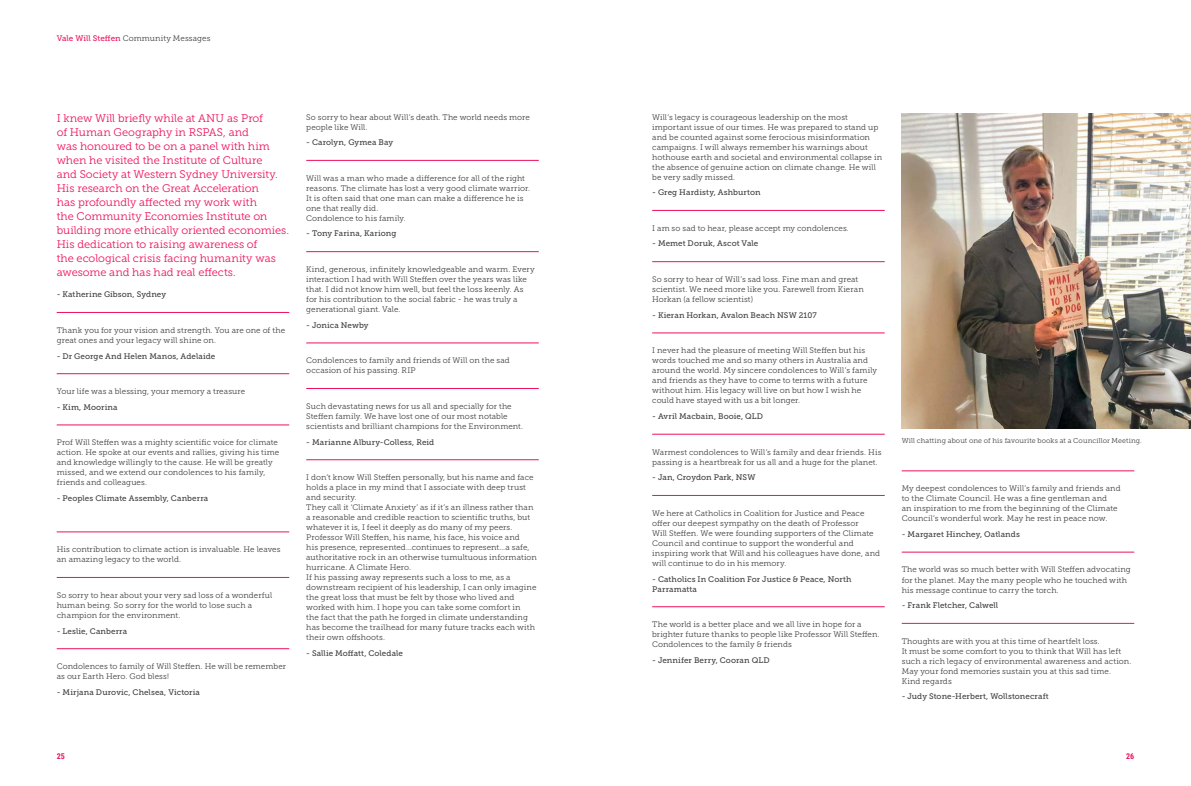
<style>
.page{position:relative;width:1191px;height:786px;background:#fff}
.page>*{position:absolute;margin:0;border:0;box-sizing:border-box;transform-origin:0 0}
.Pullout_Quote{font:11px/14px "Museo Slab 300";letter-spacing:-.005em;color:#ed115f}
.Will_Steffen_-_Parag{font:8px/10px "Museo Slab 300";letter-spacing:.005em;color:#3e3e3f}
.Will_Steffen_-_2nd_l{font:8px/10px "Museo Slab 500";letter-spacing:.01em;color:#3e3e3f}
.t1{font:700 8px "Roboto Condensed";color:#ed115f}
.Body{font:7px "Museo Slab 300";letter-spacing:.01em;color:#3e3e3f}
.s1{font-family:"Museo Slab 500";color:#ed115f}
</style>
<div class="page">
<hr style="left:57px;top:312px;width:232px;height:1px;background:#ed115f">
<hr style="left:57px;top:373px;width:232px;height:1px;background:#ed115f">
<hr style="left:57px;top:424px;width:232px;height:1px;background:#ed115f">
<hr style="left:57px;top:531px;width:232px;height:1px;background:#ed115f">
<hr style="left:57px;top:576px;width:232px;height:1px;background:#ed115f">
<hr style="left:57px;top:648px;width:232px;height:1px;background:#ed115f">
<hr style="left:306px;top:160px;width:233px;height:1px;background:#ed115f">
<hr style="left:306px;top:251px;width:233px;height:1px;background:#ed115f">
<hr style="left:306px;top:342px;width:233px;height:1px;background:#ed115f">
<hr style="left:306px;top:388px;width:233px;height:1px;background:#ed115f">
<hr style="left:306px;top:459px;width:233px;height:1px;background:#ed115f">
<hr style="left:652px;top:210px;width:232px;height:1px;background:#ed115f">
<hr style="left:652px;top:261px;width:232px;height:1px;background:#ed115f">
<hr style="left:652px;top:332px;width:232px;height:1px;background:#ed115f">
<hr style="left:652px;top:433px;width:232px;height:1px;background:#ed115f">
<hr style="left:652px;top:494px;width:232px;height:1px;background:#ed115f">
<hr style="left:652px;top:606px;width:232px;height:1px;background:#ed115f">
<hr style="left:901px;top:470px;width:233px;height:1px;background:#ed115f">
<hr style="left:901px;top:551px;width:233px;height:1px;background:#ed115f">
<hr style="left:901px;top:622px;width:233px;height:1px;background:#ed115f">
<img style="left:901px;top:113px;width:290px;height:315px">
<p class="Will_Steffen_-_Parag" style="left:57px;top:33px;width:155px"><span class="s1">Vale Will Steffen</span> Community Messages</p>
<p class="Pullout_Quote" style="left:57px;top:111px;width:234px">I knew Will briefly while at ANU as Prof<br>of Human Geography in RSPAS, and<br>was honoured to be on a panel with him when he visited the Institute of Culture<br>and Society at Western Sydney University.<br>His research on the Great Acceleration<br>has profoundly affected my work with<br>the Community Economies Institute on building more ethically oriented economies.<br>His dedication to raising awareness of<br>the ecological crisis facing humanity was awesome and has had real effects.</p>
<p class="Will_Steffen_-_2nd_l" style="left:57px;top:289px;width:111px">- Katherine Gibson, Sydney</p>
<p class="Will_Steffen_-_Parag" style="left:57px;top:325px;width:230px">Thank you for your vision and strength. You are one of the great ones and your legacy will shine on.</p>
<p class="Will_Steffen_-_2nd_l" style="left:57px;top:350px;width:160px">- Dr George And Helen Manos, Adelaide</p>
<p class="Will_Steffen_-_Parag" style="left:57px;top:386px;width:190px">Your life was a blessing, your memory a treasure</p>
<p class="Will_Steffen_-_2nd_l" style="left:57px;top:402px;width:62px">- Kim, Moorina</p>
<p class="Will_Steffen_-_Parag" style="left:57px;top:437px;width:224px">Prof Will Steffen was a mighty scientific voice for climate action. He spoke at our events and rallies, giving his time and knowledge willingly to the cause. He will be greatly missed, and we extend our condolences to his family, friends and colleagues.</p>
<p class="Will_Steffen_-_2nd_l" style="left:57px;top:493px;width:153px">- Peoples Climate Assembly, Canberra</p>
<p class="Will_Steffen_-_Parag" style="left:57px;top:544px;width:225px">His contribution to climate action is invaluable. He leaves an amazing legacy to the world.</p>
<p class="Will_Steffen_-_Parag" style="left:57px;top:590px;width:217px">So sorry to hear about your very sad loss of a wonderful human being. So sorry for the world to lose such a champion for the environment.</p>
<p class="Will_Steffen_-_2nd_l" style="left:57px;top:625px;width:72px">- Leslie, Canberra</p>
<p class="Will_Steffen_-_Parag" style="left:57px;top:661px;width:231px">Condolences to family of Will Steffen. He will be remember as our Earth Hero. God bless!</p>
<p class="Will_Steffen_-_2nd_l" style="left:57px;top:686px;width:145px">- Mirjana Durovic, Chelsea, Victoria</p>
<p class="Will_Steffen_-_Parag" style="left:306px;top:112px;width:225px">So sorry to hear about Will’s death. The world needs more people like Will.</p>
<p class="Will_Steffen_-_2nd_l" style="left:306px;top:137px;width:89px">- Carolyn, Gymea Bay</p>
<p class="Will_Steffen_-_Parag" style="left:306px;top:173px;width:225px">Will was a man who made a difference for all of the right reasons. The climate has lost a very good climate warrior.<br>It is often said that one man can make a difference he is one that really did.<br>Condolence to his family.</p>
<p class="Will_Steffen_-_2nd_l" style="left:306px;top:229px;width:92px">- Tony Farina, Kariong</p>
<p class="Will_Steffen_-_Parag" style="left:306px;top:264px;width:230px">Kind, generous, infinitely knowledgeable and warm. Every interaction I had with Will Steffen over the years was like that. I did not know him well, but feel the loss keenly. As for his contribution to the social fabric - he was truly a generational giant. Vale.</p>
<p class="Will_Steffen_-_2nd_l" style="left:306px;top:320px;width:64px">- Jonica Newby</p>
<p class="Will_Steffen_-_Parag" style="left:306px;top:355px;width:205px">Condolences to family and friends of Will on the sad occasion of his passing. RIP</p>
<p class="Will_Steffen_-_Parag" style="left:306px;top:401px;width:218px">Such devastating news for us all and specially for the<br>Steffen family. We have lost one of our most notable scientists and brilliant champions for the Environment.</p>
<p class="Will_Steffen_-_2nd_l" style="left:306px;top:436px;width:129px">- Marianne Albury-Colless, Reid</p>
<p class="Will_Steffen_-_Parag" style="left:306px;top:472px;width:232px">I don’t know Will Steffen personally, but his name and face holds a place in my mind that I associate with deep trust and security.<br>They call it ‘Climate Anxiety’ as if it’s an illness rather than a reasonable and credible reaction to scientific truths, but whatever it is, I feel it deeply as do many of my peers.<br>Professor Will Steffen, his name, his face, his voice and<br>his presence, represented…continues to represent…a safe, authoritative rock in an otherwise tumultuous information hurricane. A Climate Hero.<br>If his passing away represents such a loss to me, as a downstream recipient of his leadership, I can only imagine the great loss that must be felt by those who lived and worked with him. I hope you can take some comfort in<br>the fact that the path he forged in climate understanding has become the trailhead for many future tracks each with their own offshoots.</p>
<p class="Will_Steffen_-_2nd_l" style="left:306px;top:648px;width:98px">- Sallie Moffatt, Coledale</p>
<p class="Will_Steffen_-_Parag" style="left:652px;top:112px;width:231px">Will’s legacy is courageous leadership on the most important issue of our times. He was prepared to stand up and be counted against some ferocious misinformation campaigns. I will always remember his warnings about hothouse earth and societal and environmental collapse in the absence of genuine action on climate change. He will be very sadly missed.</p>
<p class="Will_Steffen_-_2nd_l" style="left:652px;top:187px;width:110px">- Greg Hardisty, Ashburton</p>
<p class="Will_Steffen_-_Parag" style="left:652px;top:223px;width:198px">I am so sad to hear, please accept my condolences.</p>
<p class="Will_Steffen_-_2nd_l" style="left:652px;top:239px;width:108px">- Memet Doruk, Ascot Vale</p>
<p class="Will_Steffen_-_Parag" style="left:652px;top:274px;width:213px">So sorry to hear of Will’s sad loss. Fine man and great scientist. We need more like you. Farewell from Kieran<br>Horkan (a fellow scientist)</p>
<p class="Will_Steffen_-_2nd_l" style="left:652px;top:310px;width:166px">- Kieran Horkan, Avalon Beach NSW 2107</p>
<p class="Will_Steffen_-_Parag" style="left:652px;top:345px;width:226px">I never had the pleasure of meeting Will Steffen but his words touched me and so many others in Australia and around the world. My sincere condolences to Will’s family and friends as they have to come to terms with a future without him. His legacy will live on but how I wish he could have stayed with us a bit longer.</p>
<p class="Will_Steffen_-_2nd_l" style="left:652px;top:411px;width:112px">- Avril Macbain, Booie, QLD</p>
<p class="Will_Steffen_-_Parag" style="left:652px;top:446px;width:231px">Warmest condolences to Will’s family and dear friends. His passing is a heartbreak for us all and a huge for the planet.</p>
<p class="Will_Steffen_-_2nd_l" style="left:652px;top:472px;width:105px">- Jan, Croydon Park, NSW</p>
<p class="Will_Steffen_-_Parag" style="left:652px;top:508px;width:229px">We here at Catholics in Coalition for Justice and Peace offer our deepest sympathy on the death of Professor<br>Will Steffen. We were founding supporters of the Climate Council and continue to support the wonderful and inspiring work that Will and his colleagues have done, and will continue to do in his memory.</p>
<p class="Will_Steffen_-_2nd_l" style="left:652px;top:573px;width:201px">- Catholics In Coalition For Justice &amp; Peace, North<br>Parramatta</p>
<p class="Will_Steffen_-_Parag" style="left:652px;top:619px;width:229px">The world is a better place and we all live in hope for a brighter future thanks to people like Professor Will Steffen.<br>Condolences to the family &amp; friends</p>
<p class="Will_Steffen_-_2nd_l" style="left:652px;top:654px;width:119px">- Jennifer Berry, Cooran QLD</p>
<p class="Body" style="left:901px;top:436px;width:242px">Will chatting about one of his favourite books at a Councillor Meeting.</p>
<p class="Will_Steffen_-_Parag" style="left:901px;top:483px;width:220px">My deepest condolences to Will’s family and friends and to the Climate Council. He was a fine gentleman and<br>an inspiration to me from the beginning of the Climate Council’s wonderful work. May he rest in peace now.</p>
<p class="Will_Steffen_-_2nd_l" style="left:901px;top:529px;width:120px">- Margaret Hinchey, Oatlands</p>
<p class="Will_Steffen_-_Parag" style="left:901px;top:564px;width:230px">The world was so much better with Will Steffen advocating for the planet. May the many people who he touched with his message continue to carry the torch.</p>
<p class="Will_Steffen_-_2nd_l" style="left:901px;top:600px;width:98px">- Frank Fletcher, Calwell</p>
<p class="Will_Steffen_-_Parag" style="left:901px;top:635px;width:231px">Thoughts are with you at this time of heartfelt loss.<br>It must be some comfort to you to think that Will has left such a rich legacy of environmental awareness and action.<br>May your fond memories sustain you at this sad time.<br>Kind regards</p>
<p class="Will_Steffen_-_2nd_l" style="left:901px;top:691px;width:148px">- Judy Stone-Herbert, Wollstonecraft</p>
<p class="t1" style="left:57px;top:750px;width:10px">25</p>
<p class="t1" style="left:1126px;top:750px;width:10px">26</p>
</div>
